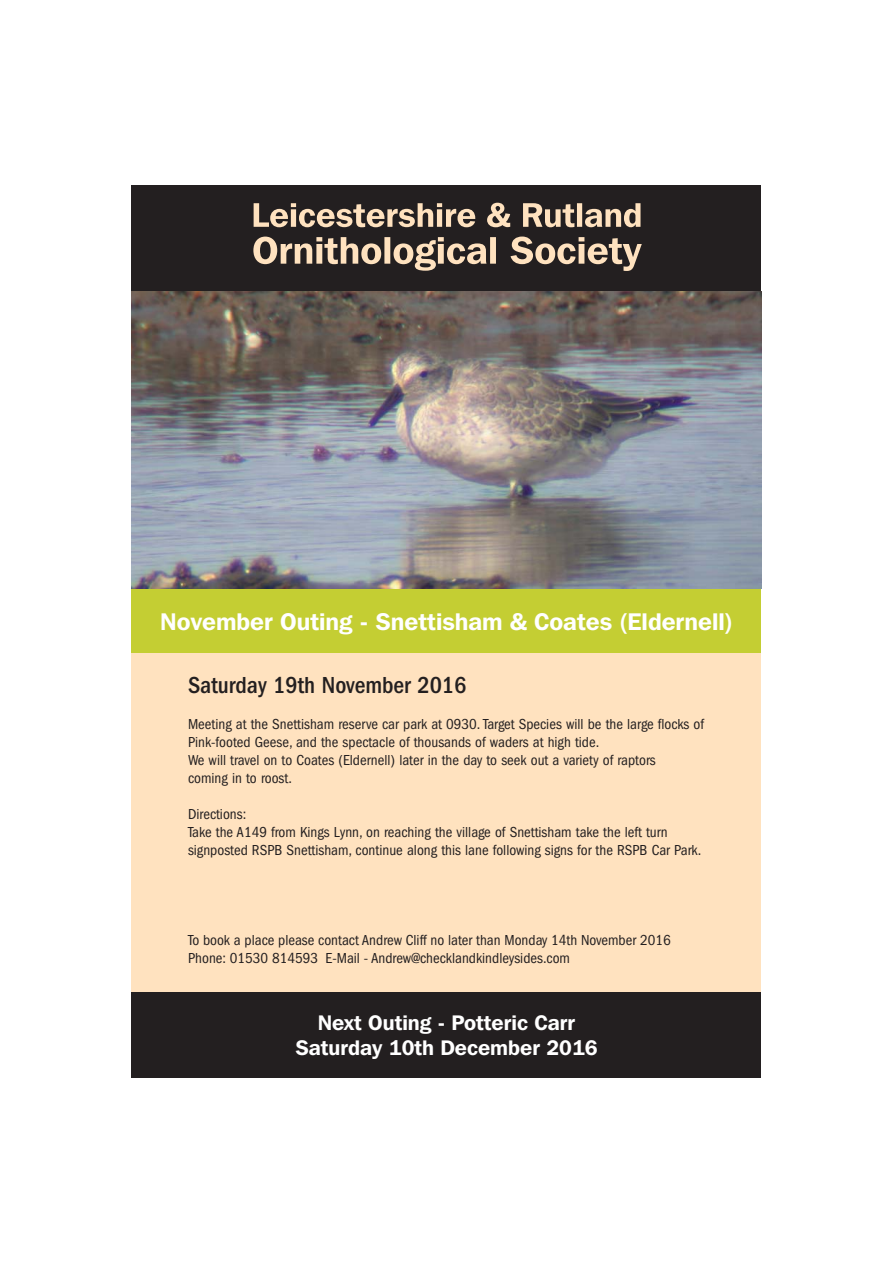
<style>
.page{position:relative;width:893px;height:1263px;background:#fff}
.page>*{position:absolute;margin:0;border:0;box-sizing:border-box;transform-origin:0 0}
.t1{font:600 24px "Franklin Gothic IT Cby BT";color:#fff}
.t2{font:500 condensed 24px "Franklin Gothic";color:#231f20}
.t3{font:600 21px/25.5px "Franklin Gothic IT Cby BT";color:#fff;text-align:center}
.t4{font:condensed 15px/18px "Franklin Gothic";color:#231f20}
</style>
<div class="page">
<div style="left:132px;top:185px;width:629px;height:893px;background:#ffe2bf"></div>
<div style="left:132px;top:185px;width:629px;height:106px;background:#231f20"></div>
<div style="left:132px;top:589px;width:629px;height:64px;background:#c4ce33"></div>
<div style="left:132px;top:993px;width:629px;height:85px;background:#231f20"></div>
<svg style="left:253px;top:237px;width:388px;height:34px"></svg>
<svg style="left:253px;top:203px;width:387px;height:24px"></svg>
<img style="left:132px;top:291px;width:629px;height:298px">
<h1 class="t1" style="left:160px;top:612px;width:574px">November Outing - Snettisham &amp; Coates (Eldernell)</h1>
<h1 class="t2" style="left:188px;top:677px;width:280px">Saturday 19th November 2016</h1>
<p class="t4" style="left:188px;top:716px;width:517px">Meeting at the Snettisham reserve car park at 0930. Target Species will be the large flocks of Pink-footed Geese, and the spectacle of thousands of waders at high tide.<br>We will travel on to Coates (Eldernell) later in the day to seek out a variety of raptors<br>coming in to roost.</p>
<p class="t4" style="left:188px;top:806px;width:515px">Directions:<br>Take the A149 from Kings Lynn, on reaching the village of Snettisham take the left turn signposted RSPB Snettisham, continue along this lane following signs for the RSPB Car Park.</p>
<p class="t4" style="left:188px;top:932px;width:484px">To book a place please contact Andrew Cliff no later than Monday 14th November 2016<br>Phone: 01530 814593 E-Mail - Andrew@checklandkindleysides.com</p>
<h2 class="t3" style="left:295px;top:1012px;width:303px">Next Outing - Potteric Carr<br>Saturday 10th December 2016</h2>
</div>
